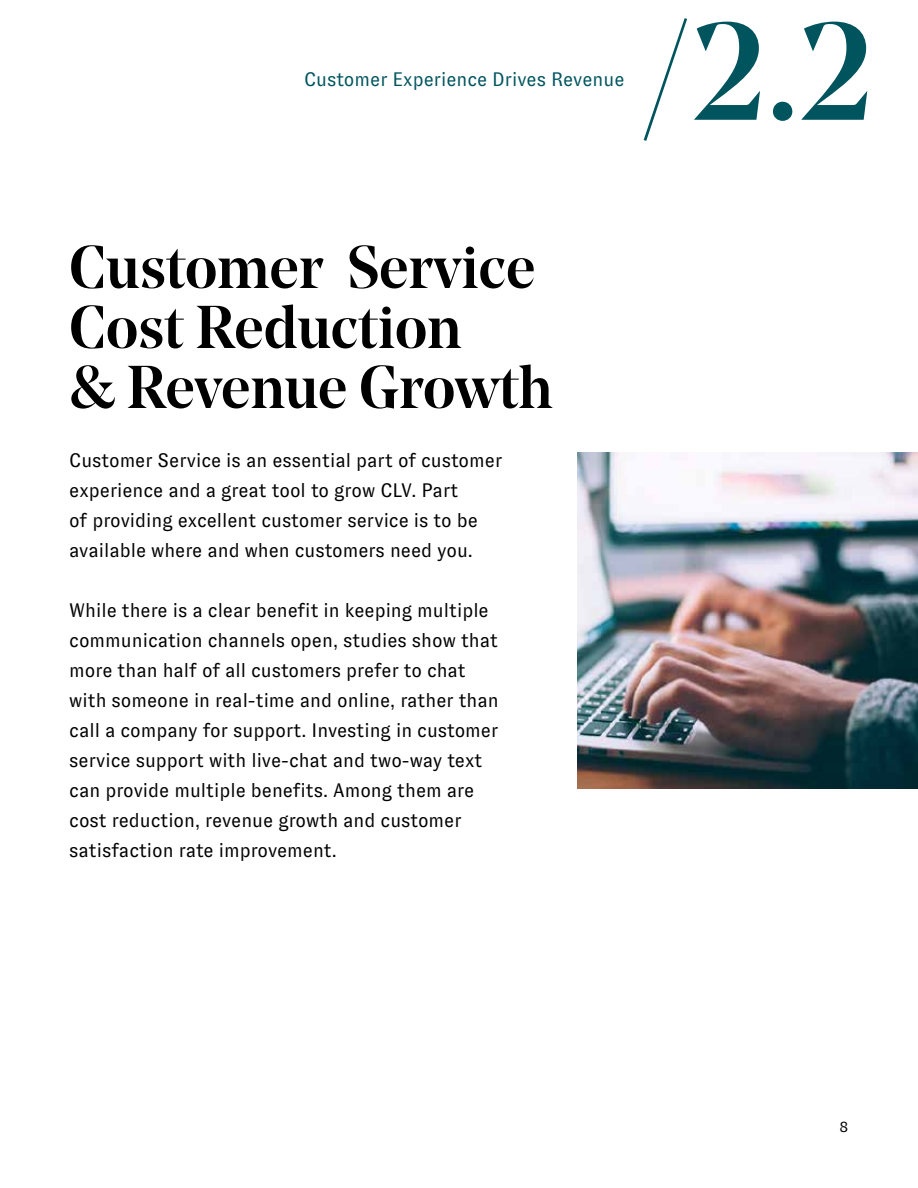
<style>
.page{position:relative;width:918px;height:1188px;background:#fff}
.page>*{position:absolute;margin:0;border:0;box-sizing:border-box;transform-origin:0 0}
.t1{font:500 137.7px "Noe Display";color:#00545e}
.t2{font:500 60px/60px "Noe Display";color:#000}
.t3{font:19.5px/30px "GT Zirkon";color:#000}
.t4{font:19.5px "GT Zirkon";color:#00545e}
.t5{font:15px "GT Zirkon";color:#000}
</style>
<div class="page">
<img style="left:578px;top:452px;width:340px;height:336px">
<p class="t4" style="left:304px;top:69px;width:322px">Customer Experience Drives Revenue</p>
<h1 class="t1" style="left:639px;top:-15px;width:236px">/2.2</h1>
<h2 class="t2" style="left:69px;top:236px;width:485px">Customer Service<br>Cost Reduction<br>&amp; Revenue Growth</h2>
<p class="t3" style="left:69px;top:446px;width:434px">Customer Service is an essential part of customer experience and a great tool to grow CLV. Part<br>of providing excellent customer service is to be available where and when customers need you.</p>
<p class="t3" style="left:69px;top:596px;width:431px">While there is a clear benefit in keeping multiple communication channels open, studies show that more than half of all customers prefer to chat with someone in real-time and online, rather than call a company for support. Investing in customer service support with live-chat and two-way text can provide multiple benefits. Among them are cost reduction, revenue growth and customer satisfaction rate improvement.</p>
<p class="t5" style="left:840px;top:1119px;width:10px">8</p>
</div>
